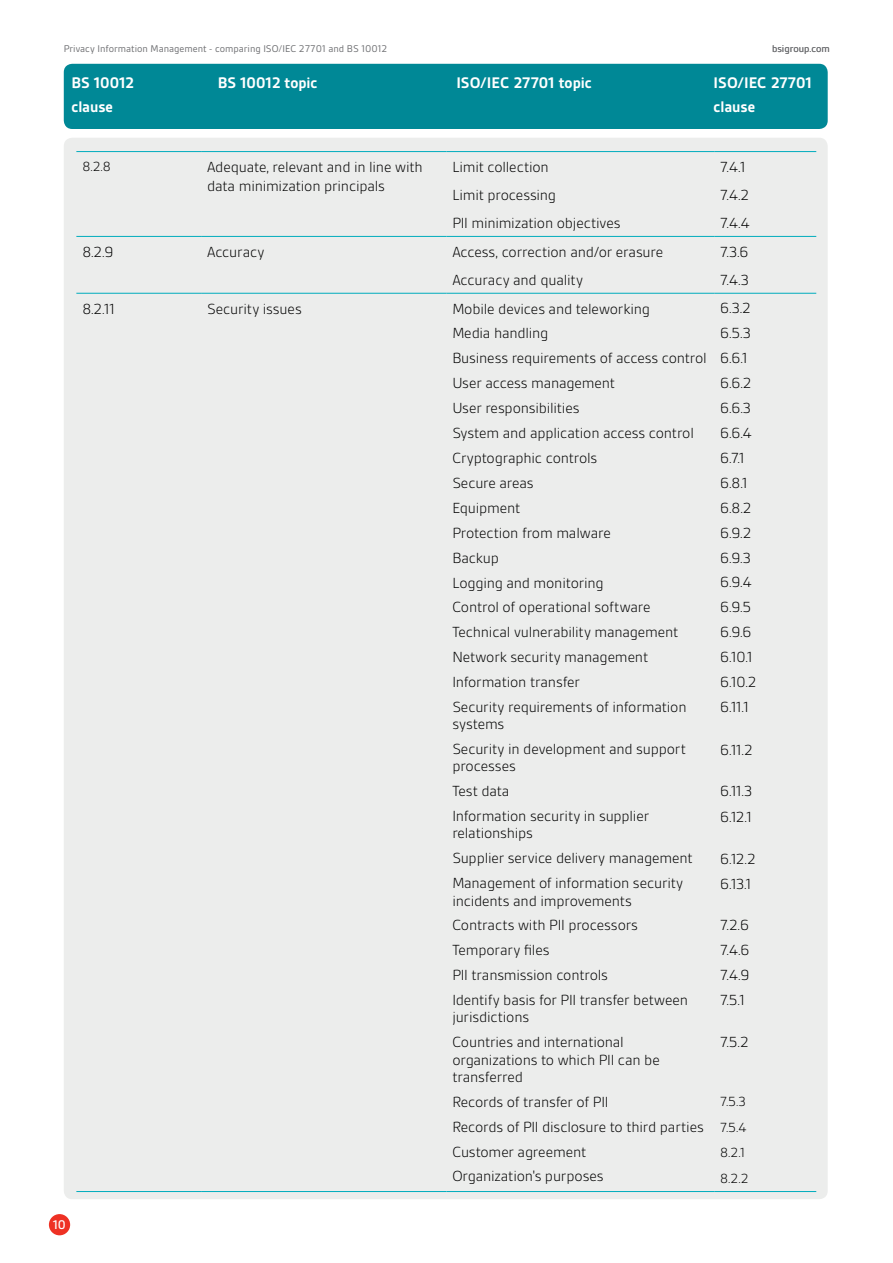
<style>
.page{position:relative;width:893px;height:1263px;background:#fff}
.page>*{position:absolute;margin:0;border:0;box-sizing:border-box;transform-origin:0 0}
.t1{font:700 16.5px/24px "BSI Gesta";letter-spacing:-.005em;color:#fff}
.t2{font:300 15.75px/24.9px "BSI Gesta";letter-spacing:-.01em;color:#000}
.t3{font:300 14.25px/25.8px "BSI Gesta";color:#000}
.t4{font:500 13.5px "BSI Gesta";color:#fff}
.t5{font:10.5px "BSI Gesta";color:#6d6e71}
</style>
<div class="page">
<div style="left:49px;top:1214px;width:21px;height:21px;background:#ee3124;border-radius:50%"></div>
<div style="left:64px;top:138px;width:764px;height:1061px;background:#ecedec;border-radius:9px"></div>
<div style="left:64px;top:64px;width:764px;height:65px;background:#008896;border-radius:9px"></div>
<hr style="left:76px;top:151px;width:125px;height:1px;background:#00acbd">
<hr style="left:201px;top:151px;width:245px;height:1px;background:#00acbd">
<hr style="left:446px;top:151px;width:268px;height:1px;background:#00acbd">
<hr style="left:714px;top:151px;width:102px;height:1px;background:#00acbd">
<hr style="left:76px;top:236px;width:125px;height:1px;background:#00acbd">
<hr style="left:201px;top:236px;width:245px;height:1px;background:#00acbd">
<hr style="left:446px;top:236px;width:268px;height:1px;background:#00acbd">
<hr style="left:714px;top:236px;width:102px;height:1px;background:#00acbd">
<hr style="left:76px;top:293px;width:125px;height:1px;background:#00acbd">
<hr style="left:201px;top:293px;width:245px;height:1px;background:#00acbd">
<hr style="left:446px;top:293px;width:268px;height:1px;background:#00acbd">
<hr style="left:714px;top:293px;width:102px;height:1px;background:#00acbd">
<hr style="left:76px;top:1191px;width:125px;height:1px;background:#00acbd">
<hr style="left:201px;top:1191px;width:245px;height:1px;background:#00acbd">
<hr style="left:446px;top:1191px;width:268px;height:1px;background:#00acbd">
<hr style="left:714px;top:1191px;width:102px;height:1px;background:#00acbd">
<p class="t5" style="left:64px;top:43px;width:325px">Privacy Information Management - comparing ISO/IEC 27701 and BS 10012</p>
<p class="t1" style="left:72px;top:70px;width:64px">BS 10012</p>
<p class="t1" style="left:218px;top:70px;width:101px">BS 10012 topic</p>
<p class="t1" style="left:72px;top:94px;width:43px">clause</p>
<p class="t1" style="left:456px;top:70px;width:137px">ISO/IEC 27701 topic</p>
<p class="t5" style="left:772px;top:43px;width:59px">bsigroup.com</p>
<p class="t1" style="left:714px;top:70px;width:100px">ISO/IEC 27701 clause</p>
<p class="t4" style="left:53px;top:1218px;width:14px">10</p>
<p class="t3" style="left:82px;top:153px;width:30px">8.2.8</p>
<p class="t2" style="left:207px;top:157px;width:217px;line-height:19.5px">Adequate, relevant and in line with data minimization principals</p>
<p class="t2" style="left:452px;top:153px;width:170px;line-height:28px">Limit collection<br>Limit processing<br>PII minimization objectives</p>
<p class="t2" style="left:720px;top:153px;width:31px;line-height:28px">7.4.1<br>7.4.2<br>7.4.4</p>
<p class="t2" style="left:82px;top:239px;width:33px">8.2.9</p>
<p class="t2" style="left:207px;top:239px;width:59px">Accuracy</p>
<p class="t2" style="left:452px;top:238px;width:212px;line-height:28px">Access, correction and/or erasure<br>Accuracy and quality</p>
<p class="t2" style="left:720px;top:238px;width:30px;line-height:28px">7.3.6<br>7.4.3</p>
<p class="t2" style="left:82px;top:296px;width:34px">8.2.11</p>
<p class="t2" style="left:207px;top:296px;width:96px">Security issues</p>
<p class="t2" style="left:452px;top:296px;width:256px">Mobile devices and teleworking<br>Media handling<br>Business requirements of access control<br>User access management<br>User responsibilities<br>System and application access control<br>Cryptographic controls<br>Secure areas<br>Equipment<br>Protection from malware<br>Backup<br>Logging and monitoring<br>Control of operational software<br>Technical vulnerability management<br>Network security management<br>Information transfer<br>Security requirements of information</p>
<p class="t2" style="left:452px;top:712px;width:235px">systems<br>Security in development and support</p>
<p class="t2" style="left:452px;top:754px;width:198px">processes<br>Test data<br>Information security in supplier</p>
<p class="t2" style="left:452px;top:821px;width:242px">relationships<br>Supplier service delivery management<br>Management of information security</p>
<p class="t2" style="left:452px;top:888px;width:237px">incidents and improvements<br>Contracts with PII processors<br>Temporary files<br>PII transmission controls<br>Identify basis for PII transfer between</p>
<p class="t2" style="left:452px;top:1005px;width:173px">jurisdictions<br>Countries and international</p>
<p class="t2" style="left:452px;top:1051px;width:209px;line-height:17.2px">organizations to which PII can be transferred</p>
<p class="t2" style="left:452px;top:1089px;width:253px">Records of transfer of PII<br>Records of PII disclosure to third parties<br>Customer agreement<br>Organization's purposes</p>
<p class="t2" style="left:720px;top:296px;width:38px">6.3.2<br>6.5.3<br>6.6.1<br>6.6.2<br>6.6.3<br>6.6.4<br>6.7.1<br>6.8.1<br>6.8.2<br>6.9.2<br>6.9.3<br>6.9.4<br>6.9.5<br>6.9.6<br>6.10.1<br>6.10.2<br>6.11.1</p>
<p class="t2" style="left:720px;top:737px;width:34px">6.11.2</p>
<p class="t2" style="left:720px;top:778px;width:33px;line-height:25.8px">6.11.3<br>6.12.1</p>
<p class="t2" style="left:720px;top:846px;width:37px">6.12.2<br>6.13.1</p>
<p class="t2" style="left:720px;top:913px;width:31px;text-align:justify">7.2.6<br>7.4.6<br>7.4.9<br>7.5.1</p>
<p class="t2" style="left:720px;top:1029px;width:30px">7.5.2</p>
<p class="t3" style="left:720px;top:1088px;width:30px">7.5.3<br>7.5.4<br>8.2.1<br>8.2.2</p>
</div>
